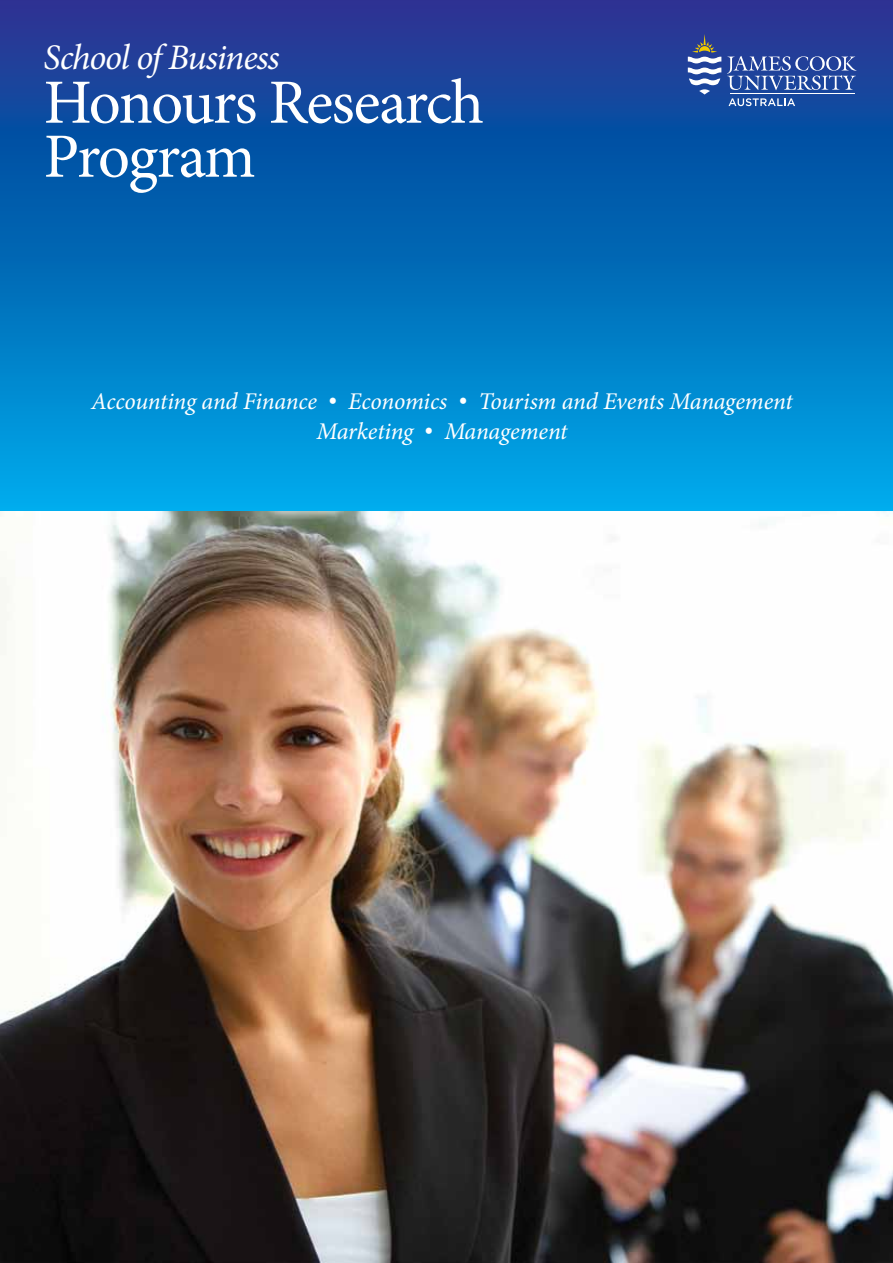
<style>
.page{position:relative;width:893px;height:1263px;background:#fff}
.page>*{position:absolute;margin:0;border:0;box-sizing:border-box;transform-origin:0 0}
.t1{font:63px/54px "Minion Pro";letter-spacing:-.03em;color:#fff}
.t2{font:italic 36px "Minion Pro";letter-spacing:-.035em;color:#fff}
.t3{font:italic 24px/30px "Minion Pro";letter-spacing:-.01em;color:#fff;text-align:center}
</style>
<div class="page">
<img style="left:0;top:510px;width:893px;height:753px">
<svg style="left:0;top:0;width:893px;height:510px;background:#076bb9"></svg>
<svg style="left:727px;top:56px;width:129px;height:34px;background:#4f6bb0"></svg>
<hr style="left:730px;top:94px;width:124px;height:1px;background:#fff">
<svg style="left:728px;top:98px;width:67px;height:8px"></svg>
<svg style="left:688px;top:34px;width:33px;height:61px"></svg>
<h2 class="t2" style="left:44px;top:33px;width:237px">School of Business</h2>
<h1 class="t1" style="left:44px;top:76px;width:442px">Honours Research<br>Program</h1>
<p class="t3" style="left:91px;top:386px;width:703px">Accounting and Finance • Economics • Tourism and Events Management<br>Marketing • Management</p>
</div>
